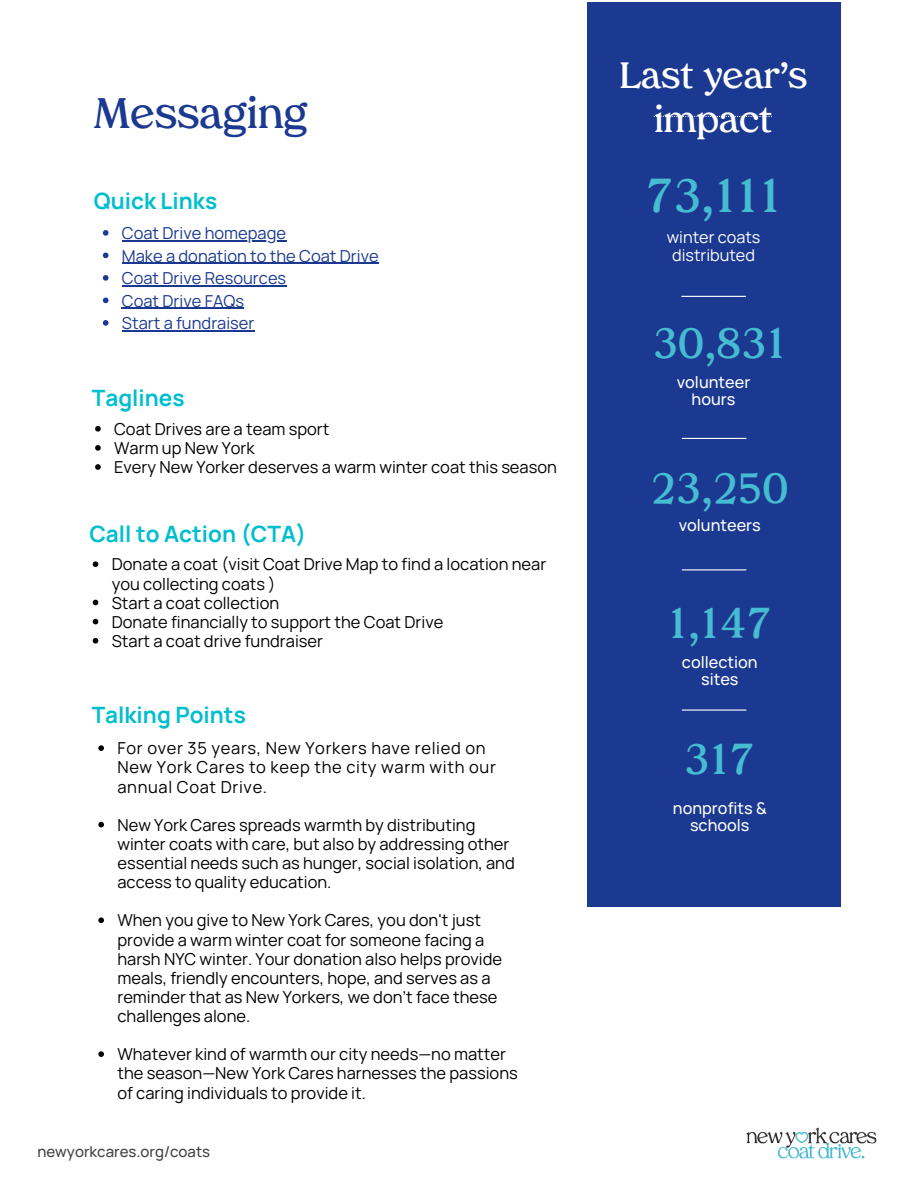
<style>
.page{position:relative;width:918px;height:1188px;background:#fff}
.page>*{position:absolute;margin:0;border:0;box-sizing:border-box;transform-origin:0 0}
.t1{font:600 46.35px "Tropiline";color:#45bcd2}
.t2{font:600 42.15px "Tropiline";color:#45bcd2}
.t3{font:600 42px "Tropiline";color:#1b3990}
.t4{font:600 36px/43.8px "Tropiline";color:#fff;text-align:center}
.t5{font:700 22.5px "Manrope";color:#00bece}
.t6{font:16.5px/19.2px "Manrope";color:#000}
.t7{font:16.5px "Manrope";color:#1b3990}
.t8{font:16.5px/19.2px "Manrope";letter-spacing:.04em;color:#000}
.t9{font:500 16.2px/16.8px "Manrope";color:#fff;text-align:center}
.t10{font:16.2px/18px "Manrope";color:#fff;text-align:center}
.t11{font:500 15px "Manrope";color:#444344}
</style>
<div class="page">
<svg style="left:95px;top:426px;width:6px;height:6px"></svg>
<svg style="left:95px;top:445px;width:6px;height:6px"></svg>
<svg style="left:95px;top:464px;width:6px;height:6px"></svg>
<svg style="left:98px;top:745px;width:6px;height:6px"></svg>
<svg style="left:98px;top:822px;width:6px;height:5px"></svg>
<svg style="left:98px;top:917px;width:6px;height:6px"></svg>
<svg style="left:98px;top:1051px;width:6px;height:6px"></svg>
<svg style="left:93px;top:561px;width:5px;height:6px"></svg>
<svg style="left:93px;top:600px;width:5px;height:5px"></svg>
<svg style="left:93px;top:619px;width:5px;height:5px"></svg>
<svg style="left:93px;top:638px;width:5px;height:6px"></svg>
<div style="left:587px;top:2px;width:253px;height:905px;background:#1b3990"></div>
<svg style="left:654px;top:116px;width:118px;height:1px"></svg>
<hr style="left:681px;top:296px;width:65px;height:1px;background:#fff">
<hr style="left:682px;top:438px;width:64px;height:1px;background:#fff">
<hr style="left:682px;top:569px;width:64px;height:1px;background:#fff">
<hr style="left:682px;top:710px;width:64px;height:1px;background:#fff">
<svg style="left:103px;top:230px;width:6px;height:6px"></svg>
<hr style="left:122px;top:240px;width:164px;height:1px;background:#1b3990">
<svg style="left:103px;top:253px;width:6px;height:5px"></svg>
<hr style="left:122px;top:263px;width:257px;height:1px;background:#1b3990">
<svg style="left:103px;top:275px;width:6px;height:6px"></svg>
<hr style="left:122px;top:285px;width:164px;height:1px;background:#1b3990">
<svg style="left:103px;top:298px;width:6px;height:5px"></svg>
<hr style="left:122px;top:308px;width:122px;height:1px;background:#1b3990">
<svg style="left:103px;top:320px;width:6px;height:6px"></svg>
<hr style="left:122px;top:330px;width:133px;height:1px;background:#1b3990">
<img style="left:746px;top:1127px;width:131px;height:32px">
<h2 class="t3" style="left:94px;top:97px;width:216px">Messaging</h2>
<p class="t5" style="left:94px;top:185px;width:125px">Quick Links</p>
<p class="t7" style="left:122px;top:221px;width:166px">Coat Drive homepage</p>
<p class="t7" style="left:122px;top:244px;width:258px">Make a donation to the Coat Drive</p>
<h3 class="t7" style="left:122px;top:266px;width:166px">Coat Drive Resources</h3>
<p class="t7" style="left:122px;top:289px;width:124px">Coat Drive FAQs</p>
<p class="t7" style="left:122px;top:311px;width:134px">Start a fundraiser</p>
<h1 class="t5" style="left:92px;top:382px;width:94px">Taglines</h1>
<p class="t6" style="left:114px;top:419px;width:217px">Coat Drives are a team sport</p>
<h1 class="t6" style="left:114px;top:438px;width:142px">Warm up New York</h1>
<h4 class="t6" style="left:114px;top:457px;width:444px">Every New Yorker deserves a warm winter coat this season</h4>
<p class="t5" style="left:89px;top:518px;width:218px">Call to Action (CTA)</p>
<h1 class="t6" style="left:112px;top:555px;width:436px">Donate a coat (visit Coat Drive Map to find a location near you collecting coats )</h1>
<h4 class="t6" style="left:112px;top:593px;width:169px">Start a coat collection</h4>
<h1 class="t6" style="left:112px;top:612px;width:333px">Donate financially to support the Coat Drive</h1>
<h3 class="t6" style="left:112px;top:631px;width:213px">Start a coat drive fundraiser</h3>
<p class="t5" style="left:92px;top:699px;width:156px">Talking Points</p>
<h1 class="t8" style="left:117px;top:738px;width:380px">For over 35 years, New Yorkers have relied on<br>New York Cares to keep the city warm with our annual Coat Drive.</h1>
<h4 class="t6" style="left:117px;top:815px;width:399px">New York Cares spreads warmth by distributing winter coats with care, but also by addressing other essential needs such as hunger, social isolation, and access to quality education.</h4>
<h1 class="t6" style="left:117px;top:911px;width:386px">When you give to New York Cares, you don't just provide a warm winter coat for someone facing a harsh NYC winter. Your donation also helps provide meals, friendly encounters, hope, and serves as a reminder that as New Yorkers, we don’t face these challenges alone.</h1>
<h4 class="t6" style="left:117px;top:1044px;width:402px">Whatever kind of warmth our city needs—no matter the season—New York Cares harnesses the passions of caring individuals to provide it.</h4>
<h4 class="t11" style="left:37px;top:1141px;width:174px">newyorkcares.org/coats</h4>
<p class="t4" style="left:620px;top:57px;width:189px">Last year’s impact</p>
<p class="t1" style="left:646px;top:178px;width:137px">73,111</p>
<p class="t10" style="left:667px;top:228px;width:95px">winter coats distributed</p>
<p class="t2" style="left:653px;top:326px;width:135px">30,831</p>
<p class="t9" style="left:677px;top:373px;width:75px">volunteer hours</p>
<p class="t2" style="left:651px;top:472px;width:139px">23,250</p>
<h3 class="t9" style="left:679px;top:516px;width:84px">volunteers</h3>
<p class="t2" style="left:668px;top:607px;width:106px">1,147</p>
<p class="t9" style="left:682px;top:654px;width:77px">collection sites</p>
<p class="t2" style="left:684px;top:742px;width:72px">317</p>
<h3 class="t9" style="left:673px;top:800px;width:95px">nonprofits &amp; schools</h3>
</div>
